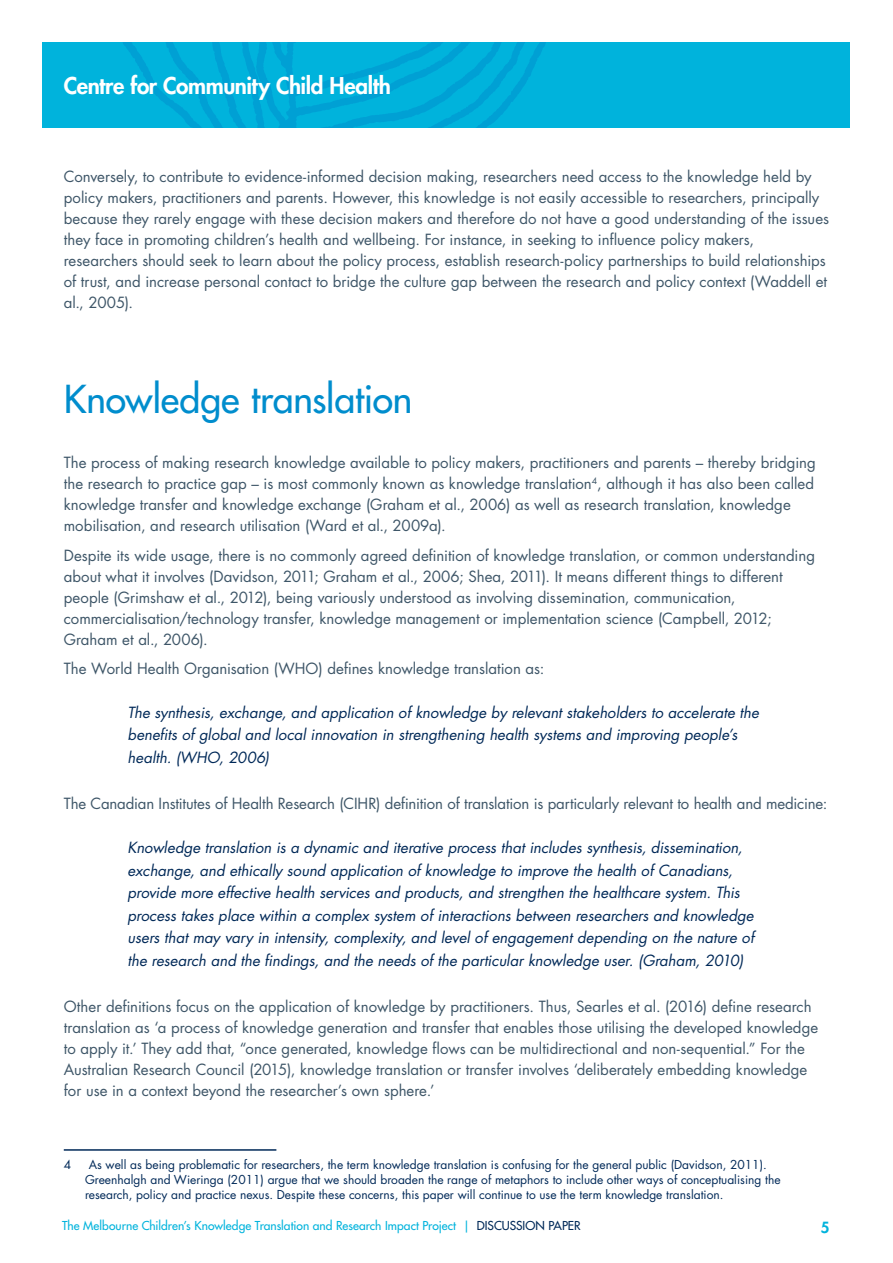
<style>
.page{position:relative;width:893px;height:1263px;background:#fff}
.page>*{position:absolute;margin:0;border:0;box-sizing:border-box;transform-origin:0 0}
.t1{font:500 37.5px "Futura LT Pro";letter-spacing:-.005em;color:#008dcd}
.t2{font:800 22.5px "Futura LT Pro";letter-spacing:-.02em;color:#fff}
.t3{font:15px/21px "Futura LT Pro";color:#3e5668}
.t4{font:italic 15px/22.5px "Futura LT Pro";color:#002958}
.t5{font:800 15px "Futura LT Pro";color:#00b3dc}
.t6{font:12px/15px "Futura LT Pro";color:#002958}
.t7{font:500 12px "Futura LT Pro";letter-spacing:.005em;color:#00b3dc}
.s1{color:#002958}
</style>
<div class="page">
<div style="left:43px;top:43px;width:807px;height:85px;background:#00b3dc"></div>
<hr style="left:64px;top:1149px;width:212px;height:2px;background:#002958">
<h2 class="t2" style="left:64px;top:69px;width:329px">Centre for Community Child Health</h2>
<p class="t3" style="left:64px;top:166px;width:767px">Conversely, to contribute to evidence-informed decision making, researchers need access to the knowledge held by policy makers, practitioners and parents. However, this knowledge is not easily accessible to researchers, principally because they rarely engage with these decision makers and therefore do not have a good understanding of the issues they face in promoting children’s health and wellbeing. For instance, in seeking to influence policy makers, researchers should seek to learn about the policy process, establish research-policy partnerships to build relationships of trust, and increase personal contact to bridge the culture gap between the research and policy context (Waddell et al., 2005).</p>
<h1 class="t1" style="left:64px;top:371px;width:350px">Knowledge translation</h1>
<p class="t3" style="left:64px;top:452px;width:753px">The process of making research knowledge available to policy makers, practitioners and parents – thereby bridging the research to practice gap – is most commonly known as knowledge translation<sup>4</sup>, although it has also been called knowledge transfer and knowledge exchange (Graham et al., 2006) as well as research translation, knowledge mobilisation, and research utilisation (Ward et al., 2009a).</p>
<p class="t3" style="left:64px;top:544px;width:753px">Despite its wide usage, there is no commonly agreed definition of knowledge translation, or common understanding about what it involves (Davidson, 2011; Graham et al., 2006; Shea, 2011). It means different things to different people (Grimshaw et al., 2012), being variously understood as involving dissemination, communication, commercialisation/technology transfer, knowledge management or implementation science (Campbell, 2012; Graham et al., 2006).</p>
<p class="t3" style="left:64px;top:658px;width:482px">The World Health Organisation (WHO) defines knowledge translation as:</p>
<p class="t4" style="left:128px;top:701px;width:633px">The synthesis, exchange, and application of knowledge by relevant stakeholders to accelerate the benefits of global and local innovation in strengthening health systems and improving people’s health. (WHO, 2006)</p>
<p class="t3" style="left:64px;top:793px;width:765px">The Canadian Institutes of Health Research (CIHR) definition of translation is particularly relevant to health and medicine:</p>
<p class="t4" style="left:128px;top:836px;width:628px">Knowledge translation is a dynamic and iterative process that includes synthesis, dissemination, exchange, and ethically sound application of knowledge to improve the health of Canadians, provide more effective health services and products, and strengthen the healthcare system. This process takes place within a complex system of interactions between researchers and knowledge users that may vary in intensity, complexity, and level of engagement depending on the nature of the research and the findings, and the needs of the particular knowledge user. (Graham, 2010)</p>
<p class="t3" style="left:64px;top:996px;width:756px">Other definitions focus on the application of knowledge by practitioners. Thus, Searles et al. (2016) define research translation as ‘a process of knowledge generation and transfer that enables those utilising the developed knowledge to apply it.’ They add that, “once generated, knowledge flows can be multidirectional and non-sequential.” For the Australian Research Council (2015), knowledge translation or transfer involves ‘deliberately embedding knowledge for use in a context beyond the researcher’s own sphere.’</p>
<p class="t6" style="left:64px;top:1157px;width:9px">4</p>
<p class="t6" style="left:85px;top:1157px;width:697px;text-indent:4px">As well as being problematic for researchers, the term knowledge translation is confusing for the general public (Davidson, 2011).<br>Greenhalgh and Wieringa (2011) argue that we should broaden the range of metaphors to include other ways of conceptualising the research, policy and practice nexus. Despite these concerns, this paper will continue to use the term knowledge translation.</p>
<p class="t7" style="left:62px;top:1217px;width:520px">The Melbourne Children’s Knowledge Translation and Research Impact Project | <span class="s1">DISCUSSION PAPER</span></p>
<p class="t5" style="left:821px;top:1216px;width:10px">5</p>
</div>
